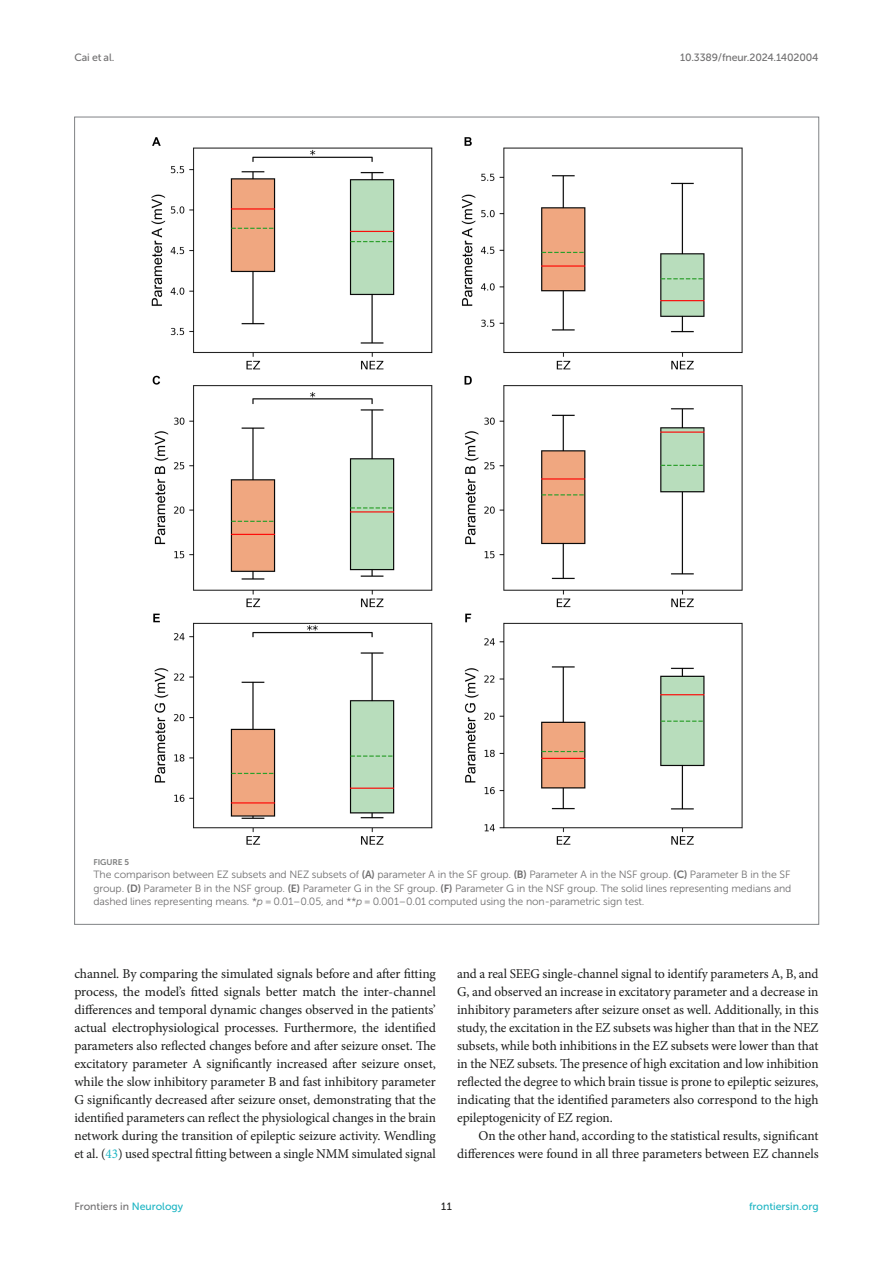
<style>
.page{position:relative;width:893px;height:1263px;background:#fff}
.page>*{position:absolute;margin:0;border:0;box-sizing:border-box;transform-origin:0 0}
.TEXT_FLUSH{font:13.5px/18px "Minion Pro";letter-spacing:-.005em;color:#1b1c1b;text-align:justify}
.TEXT{font:13.5px/18px "Minion Pro";color:#1b1c1b;text-align:right}
.FIG_LEG{font:10.5px/13.5px "Museo Sans 300";letter-spacing:-.01em;color:#706f70;text-align:justify}
.t1{font:10.5px "Museo Sans 500";letter-spacing:-.015em;color:#706f70}
.t2{font:10.5px "Museo Sans 500";color:#1db5c3}
.t3{font:10.5px "Museo Sans 500";color:#1b1c1b}
.FIG_HD{font:8.25px "Museo Sans 700";letter-spacing:-.01em;color:#7e7f7f}
.s1{font-family:"Museo Sans 700"}
.s2{font-style:italic}
.s3{color:#1db5c3}
</style>
<div class="page">
<img style="left:151px;top:137px;width:592px;height:708px">
<p class="t1" style="left:74px;top:51px;width:41px">Cai et al.</p>
<p class="t1" style="left:680px;top:51px;width:140px">10.3389/fneur.2024.1402004</p>
<p class="FIG_HD" style="left:94px;top:857px;width:37px">FIGURE 5</p>
<p class="FIG_LEG" style="left:94px;top:868px;width:699px">The comparison between EZ subsets and NEZ subsets of <span class="s1">(A)</span> parameter A in the SF group. <span class="s1">(B)</span> Parameter A in the NSF group. <span class="s1">(C)</span> Parameter B in the SF group. <span class="s1">(D)</span> Parameter B in the NSF group. <span class="s1">(E)</span> Parameter G in the SF group. <span class="s1">(F)</span> Parameter G in the NSF group. The solid lines representing medians and dashed lines representing means. *<span class="s2">p</span> = 0.01–0.05, and **<span class="s2">p</span> = 0.001–0.01 computed using the non-parametric sign test.</p>
<p class="TEXT_FLUSH" style="left:74px;top:965px;width:363px">channel. By comparing the simulated signals before and after fitting process, the model’s fitted signals better match the inter-channel differences and temporal dynamic changes observed in the patients’ actual electrophysiological processes. Furthermore, the identified parameters also reflected changes before and after seizure onset. The excitatory parameter A significantly increased after seizure onset, while the slow inhibitory parameter B and fast inhibitory parameter G significantly decreased after seizure onset, demonstrating that the identified parameters can reflect the physiological changes in the brain network during the transition of epileptic seizure activity. Wendling et al. (<span class="s3">43</span>) used spectral fitting between a single NMM simulated signal</p>
<p class="TEXT_FLUSH" style="left:457px;top:965px;width:363px">and a real SEEG single-channel signal to identify parameters A, B, and G, and observed an increase in excitatory parameter and a decrease in inhibitory parameters after seizure onset as well. Additionally, in this study, the excitation in the EZ subsets was higher than that in the NEZ subsets, while both inhibitions in the EZ subsets were lower than that in the NEZ subsets. The presence of high excitation and low inhibition reflected the degree to which brain tissue is prone to epileptic seizures, indicating that the identified parameters also correspond to the high epileptogenicity of EZ region.</p>
<p class="TEXT" style="left:457px;top:1127px;width:363px">On the other hand, according to the statistical results, significant differences were found in all three parameters between EZ channels</p>
<p class="t1" style="left:74px;top:1200px;width:110px">Frontiers in <span class="s3">Neurology</span></p>
<p class="t3" style="left:441px;top:1200px;width:12px">11</p>
<p class="t2" style="left:749px;top:1200px;width:71px">frontiersin.org</p>
</div>
